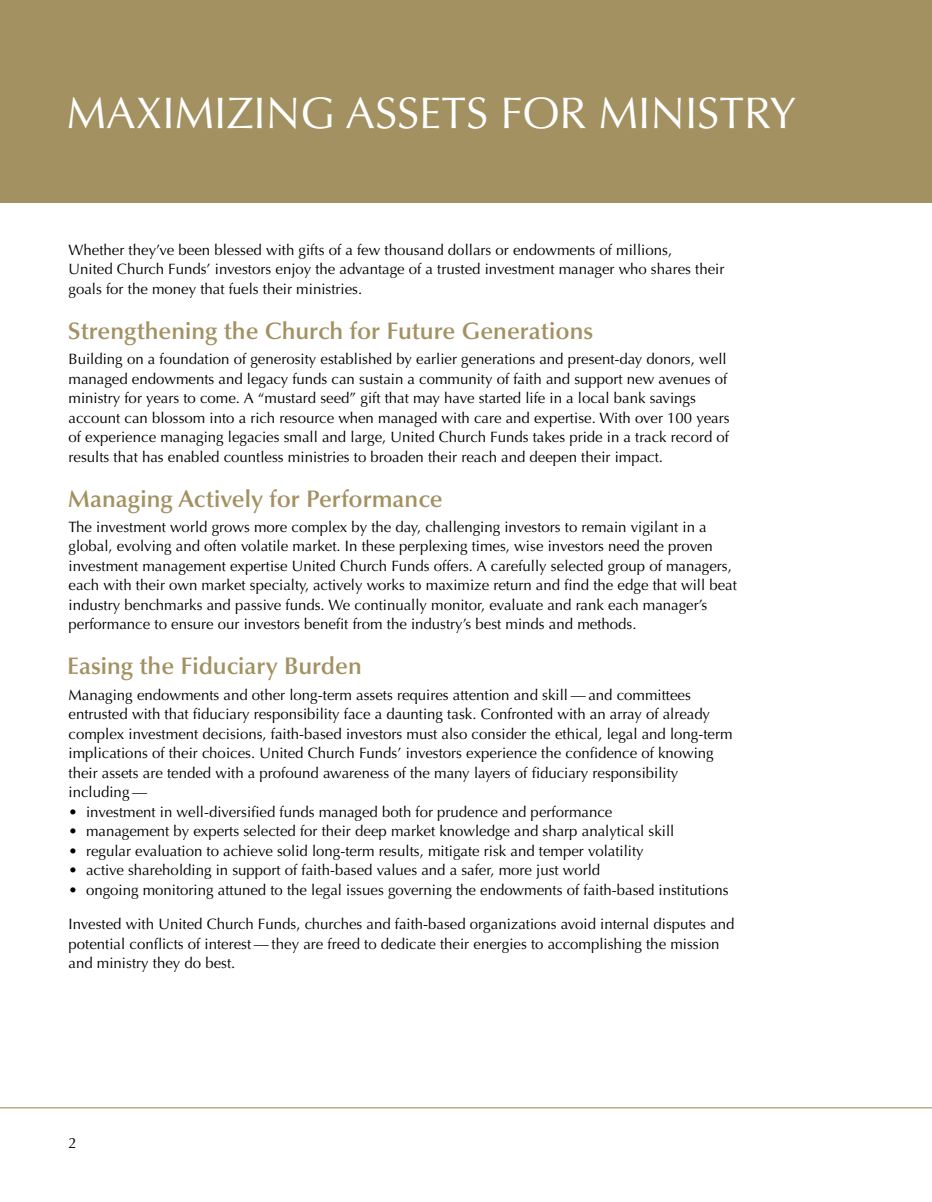
<style>
.page{position:relative;width:932px;height:1202px;background:#fff}
.page>*{position:absolute;margin:0;border:0;box-sizing:border-box;transform-origin:0 0}
.t1{font:44.25px "Optima";color:#fff}
.t2{font:600 24px "Optima";color:#a39161}
.t3{font:15px/19.5px "Optima";color:#000}
</style>
<div class="page">
<div style="left:0;top:0;width:932px;height:203px;background:#a39161"></div>
<hr style="left:0;top:1107px;width:932px;height:1px;background:#a39161">
<h1 class="t1" style="left:67px;top:87px;width:731px">MAXIMIZING ASSETS FOR MINISTRY</h1>
<p class="t3" style="left:69px;top:240px;width:657px">Whether they’ve been blessed with gifts of a few thousand dollars or endowments of millions,<br>United Church Funds’ investors enjoy the advantage of a trusted investment manager who shares their goals for the money that fuels their ministries.</p>
<h2 class="t2" style="left:68px;top:317px;width:527px">Strengthening the Church for Future Generations</h2>
<p class="t3" style="left:69px;top:349px;width:662px">Building on a foundation of generosity established by earlier generations and present-day donors, well managed endowments and legacy funds can sustain a community of faith and support new avenues of ministry for years to come. A “mustard seed” gift that may have started life in a local bank savings account can blossom into a rich resource when managed with care and expertise. With over 100 years of experience managing legacies small and large, United Church Funds takes pride in a track record of results that has enabled countless ministries to broaden their reach and deepen their impact.</p>
<h2 class="t2" style="left:68px;top:484px;width:376px">Managing Actively for Performance</h2>
<p class="t3" style="left:69px;top:517px;width:669px">The investment world grows more complex by the day, challenging investors to remain vigilant in a global, evolving and often volatile market. In these perplexing times, wise investors need the proven investment management expertise United Church Funds offers. A carefully selected group of managers, each with their own market specialty, actively works to maximize return and find the edge that will beat industry benchmarks and passive funds. We continually monitor, evaluate and rank each manager’s performance to ensure our investors benefit from the industry’s best minds and methods.</p>
<h2 class="t2" style="left:67px;top:652px;width:296px">Easing the Fiduciary Burden</h2>
<p class="t3" style="left:69px;top:685px;width:665px">Managing endowments and other long-term assets requires attention and skill — and committees entrusted with that fiduciary responsibility face a daunting task. Confronted with an array of already complex investment decisions, faith-based investors must also consider the ethical, legal and long-term implications of their choices. United Church Funds’ investors experience the confidence of knowing their assets are tended with a profound awareness of the many layers of fiduciary responsibility including —</p>
<p class="t3" style="left:69px;top:802px;width:545px">• investment in well-diversified funds managed both for prudence and performance</p>
<p class="t3" style="left:69px;top:821px;width:607px">• management by experts selected for their deep market knowledge and sharp analytical skill</p>
<p class="t3" style="left:69px;top:841px;width:576px">• regular evaluation to achieve solid long-term results, mitigate risk and temper volatility</p>
<p class="t3" style="left:69px;top:860px;width:533px">• active shareholding in support of faith-based values and a safer, more just world</p>
<p class="t3" style="left:69px;top:880px;width:661px">• ongoing monitoring attuned to the legal issues governing the endowments of faith-based institutions</p>
<p class="t3" style="left:69px;top:914px;width:667px">Invested with United Church Funds, churches and faith-based organizations avoid internal disputes and potential conflicts of interest — they are freed to dedicate their energies to accomplishing the mission and ministry they do best.</p>
<p class="t3" style="left:69px;top:1133px;width:10px">2</p>
</div>
